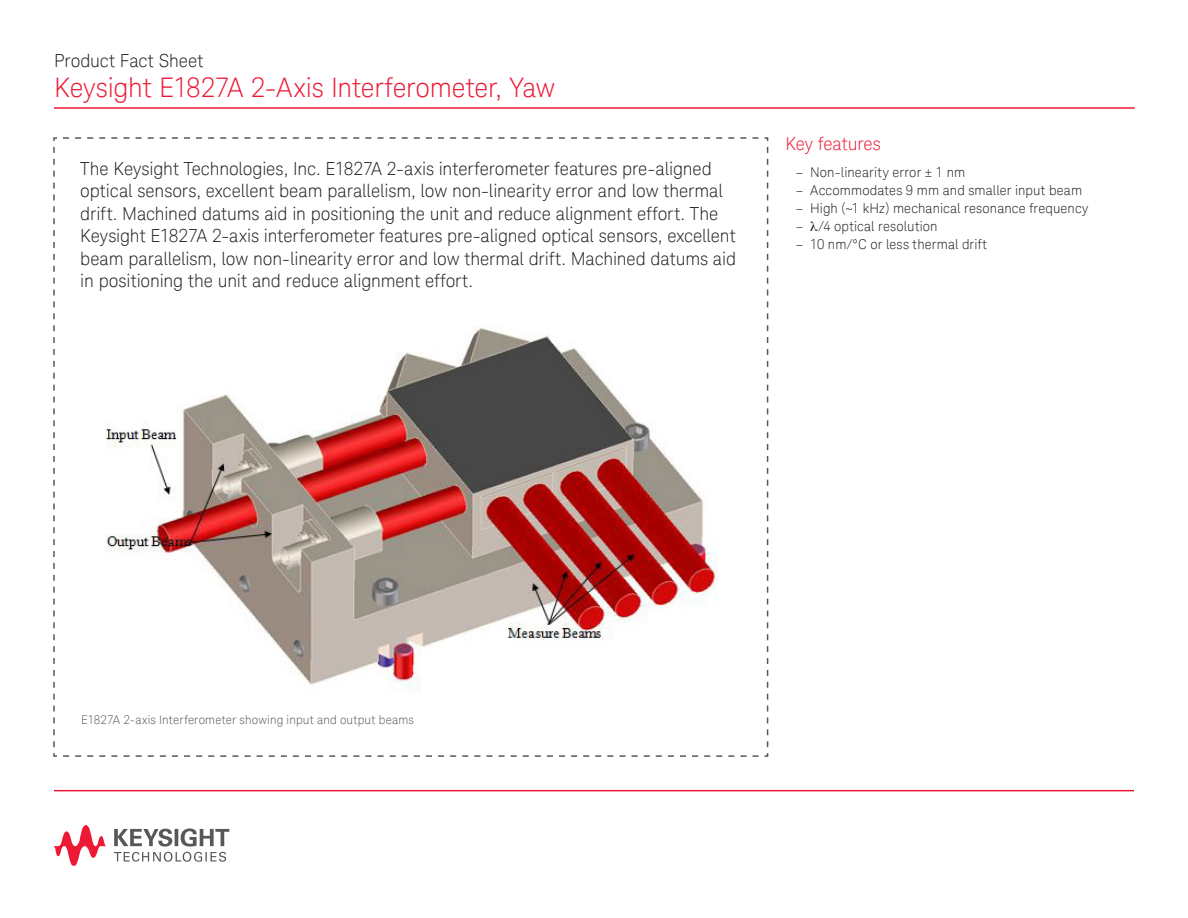
<style>
.page{position:relative;width:1188px;height:918px;background:#fff}
.page>*{position:absolute;margin:0;border:0;box-sizing:border-box;transform-origin:0 0}
.K_Title_-_Main{font:300 27px "Keysight Sans";letter-spacing:-.01em;color:#ed1a36}
.K_Heading_3{font:300 18px/22.5px "Keysight Sans";letter-spacing:-.005em;color:#231f20}
.K_Title_-_Document_T{font:300 18px "Keysight Sans";color:#231f20}
.K_Heading_2{font:300 18px "Keysight Sans";color:#ed1a36}
.t1{font:300 13.5px "Keysight Sans";letter-spacing:.01em;color:#231f20}
.K_Diagrams_and_Figur{font:300 12px "Keysight Sans";letter-spacing:.015em;color:#57585a}
</style>
<div class="page">
<svg style="left:53px;top:137px;width:716px;height:620px"></svg>
<hr style="left:54px;top:790px;width:1080px;height:1px;background:#ed1a36">
<hr style="left:54px;top:107px;width:1081px;height:2px;background:#ed1a36">
<img style="left:72px;top:309px;width:669px;height:411px">
<svg style="left:114px;top:828px;width:115px;height:34px"></svg>
<svg style="left:53px;top:825px;width:53px;height:41px"></svg>
<p class="K_Title_-_Document_T" style="left:54px;top:50px;width:151px">Product Fact Sheet</p>
<p class="K_Title_-_Main" style="left:54px;top:72px;width:503px">Keysight E1827A 2-Axis Interferometer, Yaw</p>
<p class="K_Heading_3" style="left:80px;top:157px;width:657px">The Keysight Technologies, Inc. E1827A 2-axis interferometer features pre-aligned optical sensors, excellent beam parallelism, low non-linearity error and low thermal drift. Machined datums aid in positioning the unit and reduce alignment effort. The Keysight E1827A 2-axis interferometer features pre-aligned optical sensors, excellent beam parallelism, low non-linearity error and low thermal drift. Machined datums aid in positioning the unit and reduce alignment effort.</p>
<p class="K_Heading_2" style="left:785px;top:134px;width:97px">Key features</p>
<p class="t1" style="left:796px;top:164px;width:171px">– Non-linearity error ± 1 nm</p>
<p class="t1" style="left:796px;top:182px;width:288px">– Accommodates 9 mm and smaller input beam</p>
<p class="t1" style="left:796px;top:200px;width:294px">– High (~1 kHz) mechanical resonance frequency</p>
<p class="t1" style="left:796px;top:218px;width:143px">– ●/4 optical resolution</p>
<p class="t1" style="left:796px;top:236px;width:193px">– 10 nm/°C or less thermal drift</p>
<p class="K_Diagrams_and_Figur" style="left:81px;top:712px;width:334px">E1827A 2-axis Interferometer showing input and output beams</p>
</div>
